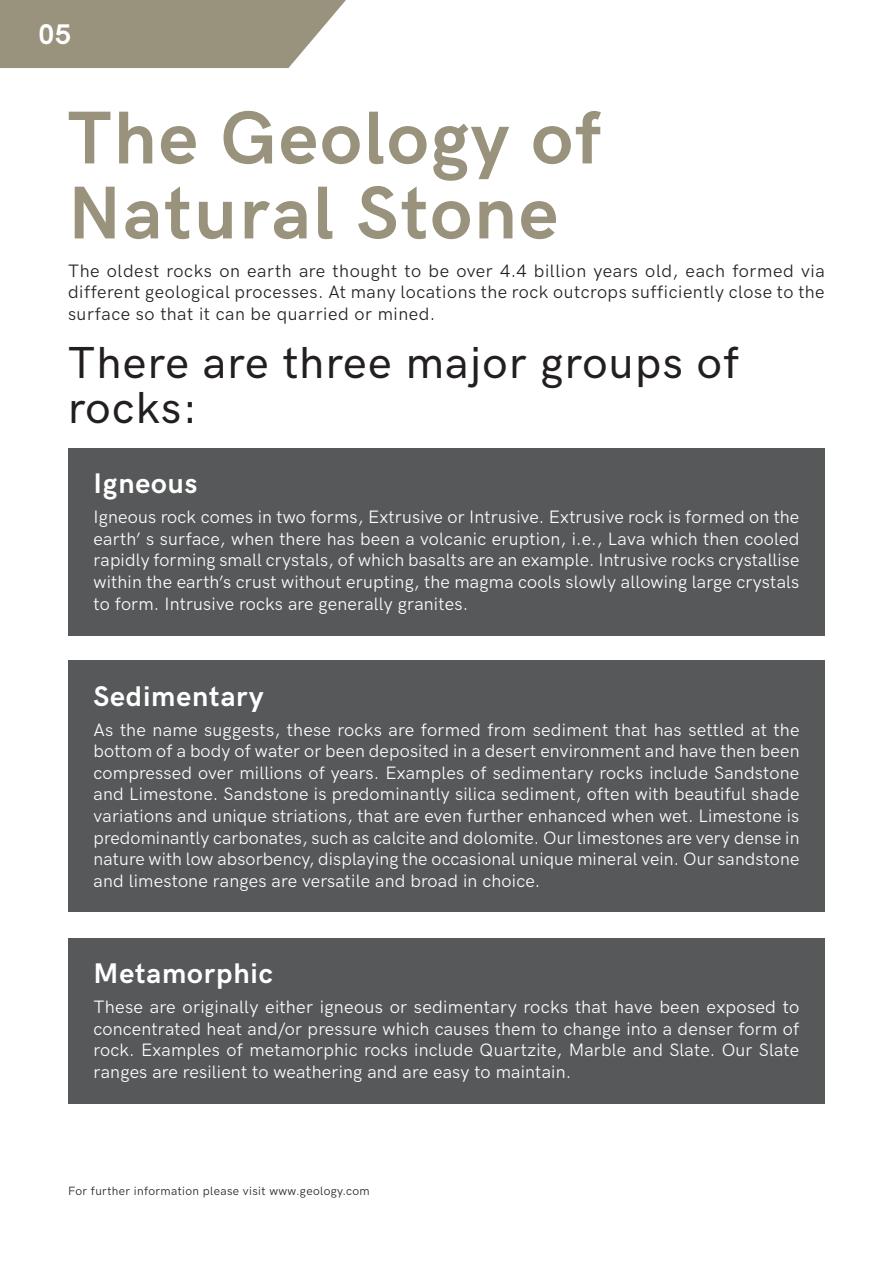
<style>
.page{position:relative;width:893px;height:1263px;background:#fff}
.page>*{position:absolute;margin:0;border:0;box-sizing:border-box;transform-origin:0 0}
.Big_Header{font:700 75px/75px "HK Grotesk";letter-spacing:.03em;color:#99927c}
.Sub_Heading{font:500 45px/45px "HK Grotesk";letter-spacing:.03em;color:#231f20}
.Page_Number_Left{font:700 28.5px "HK Grotesk";letter-spacing:.03em;color:#fff}
.Paragraph_Text{font:18px/21.6px "HK Grotesk";letter-spacing:.01em;color:#fff;text-align:justify}
.Paragraph_Text-2{font:18px/21.6px "HK Grotesk";letter-spacing:.03em;color:#231f20;text-align:justify}
.Technical_Info{font:12px "HK Grotesk";letter-spacing:.03em;color:#231f20}
</style>
<div class="page">
<div style="left:68px;top:448px;width:757px;height:187px;background:#57585a"></div>
<div style="left:68px;top:660px;width:757px;height:252px;background:#57585a"></div>
<div style="left:68px;top:938px;width:757px;height:165px;background:#57585a"></div>
<svg style="left:0;top:0;width:346px;height:68px;background:#a19b86"></svg>
<p class="Page_Number_Left" style="left:38px;top:13px;width:35px">05</p>
<p class="Big_Header" style="left:68px;top:94px;width:534px">The Geology of<br>Natural Stone</p>
<p class="Paragraph_Text-2" style="left:68px;top:258px;width:758px">The oldest rocks on earth are thought to be over 4.4 billion years old, each formed via different geological processes. At many locations the rock outcrops sufficiently close to the surface so that it can be quarried or mined.</p>
<p class="Sub_Heading" style="left:68px;top:336px;width:672px">There are three major groups of rocks:</p>
<p class="Page_Number_Left" style="left:94px;top:462px;width:105px">Igneous</p>
<p class="Paragraph_Text" style="left:94px;top:505px;width:707px">Igneous rock comes in two forms, Extrusive or Intrusive. Extrusive rock is formed on the earth’ s surface, when there has been a volcanic eruption, i.e., Lava which then cooled rapidly forming small crystals, of which basalts are an example. Intrusive rocks crystallise within the earth’s crust without erupting, the magma cools slowly allowing large crystals to form. Intrusive rocks are generally granites.</p>
<p class="Page_Number_Left" style="left:94px;top:675px;width:171px">Sedimentary</p>
<p class="Paragraph_Text" style="left:94px;top:717px;width:707px">As the name suggests, these rocks are formed from sediment that has settled at the bottom of a body of water or been deposited in a desert environment and have then been compressed over millions of years. Examples of sedimentary rocks include Sandstone and Limestone. Sandstone is predominantly silica sediment, often with beautiful shade variations and unique striations, that are even further enhanced when wet. Limestone is predominantly carbonates, such as calcite and dolomite. Our limestones are very dense in nature with low absorbency, displaying the occasional unique mineral vein. Our sandstone and limestone ranges are versatile and broad in choice.</p>
<p class="Page_Number_Left" style="left:94px;top:952px;width:181px">Metamorphic</p>
<p class="Paragraph_Text" style="left:94px;top:994px;width:707px">These are originally either igneous or sedimentary rocks that have been exposed to concentrated heat and/or pressure which causes them to change into a denser form of rock. Examples of metamorphic rocks include Quartzite, Marble and Slate. Our Slate ranges are resilient to weathering and are easy to maintain.</p>
<p class="Technical_Info" style="left:68px;top:1182px;width:303px">For further information please visit www.geology.com</p>
</div>
